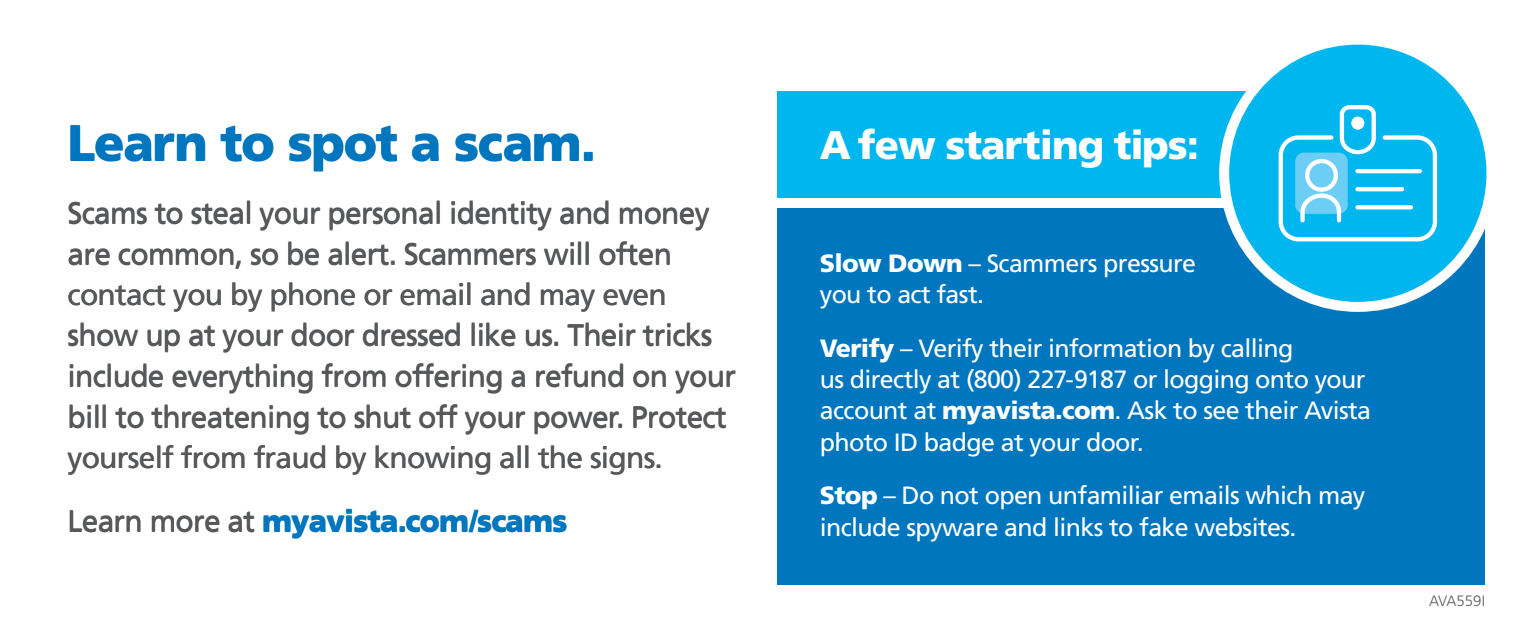
<style>
.page{position:relative;width:1530px;height:630px;background:#fff}
.page>*{position:absolute;margin:0;border:0;box-sizing:border-box;transform-origin:0 0}
.t1{font:900 50px "Frutiger LT Std";letter-spacing:-.025em;color:#0076be}
.t2{font:900 40px "Frutiger LT Std";letter-spacing:-.025em;color:#fff}
.t3{font:30px/40.8px "Frutiger LT Std";letter-spacing:-.025em;color:#57585a}
.t4{font:900 30px "Frutiger LT Std";letter-spacing:-.025em;color:#0076be}
.t5{font:25px/31.2px "Frutiger LT Std";letter-spacing:-.025em;color:#fff}
.t6{font:300 15px "Frutiger LT Std";color:#5a5a5d}
.s1{font-weight:400;color:#57585a}
.s2{font-weight:900}
</style>
<div class="page">
<div style="left:778px;top:91px;width:590px;height:107px;background:#00b6ef"></div>
<div style="left:778px;top:208px;width:707px;height:377px;background:#0076be"></div>
<div style="left:1224px;top:40px;width:268px;height:267px;background:#00b6ef;border-radius:50%"></div>
<div style="left:1219px;top:35px;width:278px;height:277px;border:10px solid #fff;border-radius:50%"></div>
<div style="left:1295px;top:153px;width:53px;height:61px;background:#6dcef5;border-radius:9px"></div>
<hr style="left:1357px;top:169px;width:63px;height:4px;background:#fff">
<svg style="left:1357px;top:187px;width:45px;height:4px"></svg>
<svg style="left:1357px;top:205px;width:54px;height:4px"></svg>
<svg style="left:1298px;top:193px;width:45px;height:30px"></svg>
<div style="left:1305px;top:159px;width:33px;height:33px;border:4px solid #fff;border-radius:50%"></div>
<div style="left:1279px;top:135px;width:158px;height:106px;border:4px solid #fff;border-radius:18px"></div>
<svg style="left:1338px;top:105px;width:40px;height:51px"></svg>
<div style="left:1351px;top:117px;width:13px;height:13px;background:#fff;border-radius:50%"></div>
<p class="t1" style="left:68px;top:112px;width:530px">Learn to spot a scam.</p>
<p class="t3" style="left:68px;top:192px;width:670px">Scams to steal your personal identity and money are common, so be alert. Scammers will often contact you by phone or email and may even show up at your door dressed like us. Their tricks include everything from offering a refund on your bill to threatening to shut off your power. Protect yourself from fraud by knowing all the signs.</p>
<p class="t4" style="left:68px;top:502px;width:501px"><span class="s1">Learn more at</span> myavista.com/scams</p>
<p class="t2" style="left:820px;top:121px;width:381px">A few starting tips:</p>
<p class="t5" style="left:820px;top:248px;width:378px"><span class="s2">Slow Down</span> – Scammers pressure you to act fast.</p>
<p class="t5" style="left:820px;top:333px;width:553px"><span class="s2">Verify</span> – Verify their information by calling<br>us directly at (800) 227-9187 or logging onto your account at <span class="s2">myavista.com</span>. Ask to see their Avista photo ID badge at your door.</p>
<p class="t5" style="left:820px;top:480px;width:547px"><span class="s2">Stop</span> – Do not open unfamiliar emails which may include spyware and links to fake websites.</p>
<p class="t6" style="left:1429px;top:592px;width:57px">AVA559I</p>
</div>
